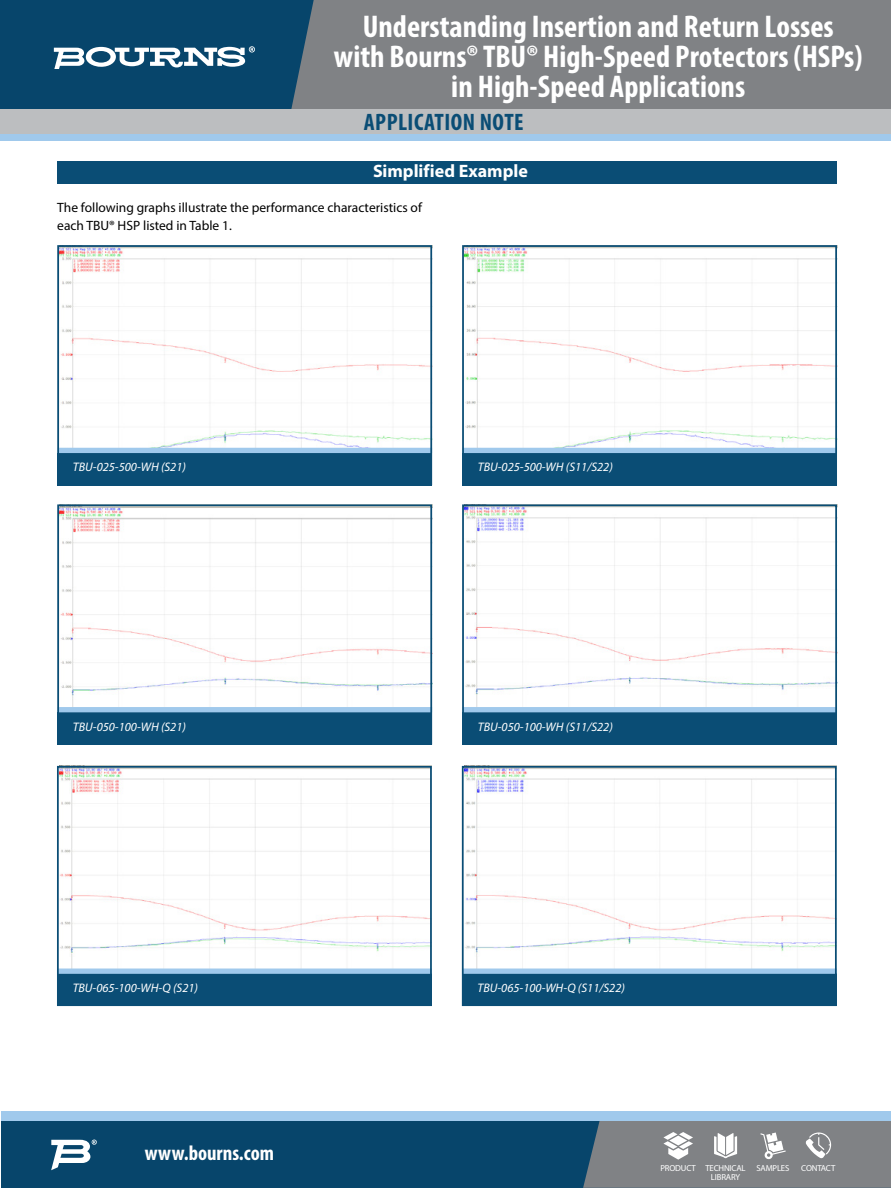
<style>
.page{position:relative;width:891px;height:1188px;background:#fff}
.page>*{position:absolute;margin:0;border:0;box-sizing:border-box;transform-origin:0 0}
.t1{font:700 condensed 31.5px/30px "Myriad Pro";color:#fff;text-align:center}
.t2{font:700 condensed 23.85px "Myriad Pro";letter-spacing:.02em;color:#0a4d75}
.t3{font:700 condensed 21px "Myriad Pro";color:#fff}
.t4{font:700 18px "Myriad Pro";color:#fff}
.t5{font:13.5px/18px "Myriad Pro";color:#000}
.t6{font:italic 12.45px "Myriad Pro";color:#fff}
.t7{font:8.7px/8.4px "Myriad Pro";letter-spacing:-.02em;color:#fff}
</style>
<div class="page">
<div style="left:0;top:132px;width:891px;height:9px;background:#a0c9ec"></div>
<div style="left:0;top:0;width:891px;height:109px;background:#808285"></div>
<svg style="left:0;top:0;width:314px;height:109px;background:#1a5275"></svg>
<div style="left:0;top:109px;width:891px;height:25px;background:#bcbec0"></div>
<div style="left:1px;top:1116px;width:890px;height:72px;background:#07456b"></div>
<div style="left:1px;top:1111px;width:890px;height:9px;background:#a0c9ec"></div>
<svg style="left:51px;top:1140px;width:46px;height:30px"></svg>
<svg style="left:583px;top:1120px;width:308px;height:68px;background:#84888d"></svg>
<img style="left:60px;top:248px;width:369px;height:200px">
<img style="left:60px;top:507px;width:369px;height:200px">
<img style="left:465px;top:248px;width:369px;height:200px">
<img style="left:465px;top:507px;width:369px;height:200px">
<div style="left:57px;top:161px;width:780px;height:23px;background:#0a4d75"></div>
<div style="left:58px;top:453px;width:374px;height:32px;background:#0a4d75"></div>
<div style="left:58px;top:712px;width:374px;height:33px;background:#0a4d75"></div>
<div style="left:463px;top:453px;width:374px;height:32px;background:#0a4d75"></div>
<div style="left:463px;top:712px;width:374px;height:33px;background:#0a4d75"></div>
<div style="left:58px;top:448px;width:374px;height:5px;background:#a0c9ec"></div>
<div style="left:58px;top:707px;width:374px;height:5px;background:#a0c9ec"></div>
<div style="left:463px;top:448px;width:374px;height:5px;background:#a0c9ec"></div>
<div style="left:463px;top:707px;width:374px;height:5px;background:#a0c9ec"></div>
<div style="left:57px;top:245px;width:375px;height:240px;border:2px solid #0a4d75"></div>
<div style="left:57px;top:504px;width:375px;height:241px;border:2px solid #0a4d75"></div>
<div style="left:462px;top:245px;width:375px;height:240px;border:2px solid #0a4d75"></div>
<div style="left:462px;top:504px;width:375px;height:241px;border:2px solid #0a4d75"></div>
<img style="left:60px;top:769px;width:369px;height:200px">
<img style="left:465px;top:769px;width:369px;height:200px">
<div style="left:57px;top:974px;width:375px;height:32px;background:#0a4d75"></div>
<div style="left:462px;top:974px;width:375px;height:32px;background:#0a4d75"></div>
<div style="left:57px;top:969px;width:375px;height:5px;background:#a0c9ec"></div>
<div style="left:462px;top:969px;width:375px;height:5px;background:#a0c9ec"></div>
<div style="left:57px;top:766px;width:375px;height:240px;border:2px solid #0a4d75"></div>
<div style="left:462px;top:766px;width:375px;height:240px;border:2px solid #0a4d75"></div>
<h1 class="t1" style="left:334px;top:11px;width:530px">Understanding Insertion and Return Losses with Bourns® TBU® High-Speed Protectors (HSPs) in High-Speed Applications</h1>
<h2 class="t2" style="left:364px;top:107px;width:161px">APPLICATION NOTE</h2>
<h3 class="t4" style="left:373px;top:161px;width:156px">Simplified Example</h3>
<p class="t5" style="left:57px;top:198px;width:366px">The following graphs illustrate the performance characteristics of each TBU® HSP listed in Table 1.</p>
<p class="t6" style="left:73px;top:461px;width:115px">TBU-025-500-WH (S21)</p>
<p class="t6" style="left:478px;top:461px;width:137px">TBU-025-500-WH (S11/S22)</p>
<p class="t6" style="left:73px;top:720px;width:115px">TBU-050-100-WH (S21)</p>
<p class="t6" style="left:478px;top:720px;width:137px">TBU-050-100-WH (S11/S22)</p>
<p class="t6" style="left:73px;top:981px;width:127px">TBU-065-100-WH-Q (S21)</p>
<p class="t6" style="left:478px;top:981px;width:149px">TBU-065-100-WH-Q (S11/S22)</p>
<h3 class="t3" style="left:145px;top:1140px;width:131px">www.bourns.com</h3>
<p class="t7" style="left:711px;top:1164px;width:36px;text-indent:-51px">PRODUCT TECHNICAL<br>LIBRARY</p>
<p class="t7" style="left:757px;top:1164px;width:34px">SAMPLES</p>
<p class="t7" style="left:801px;top:1164px;width:36px">CONTACT</p>
</div>
